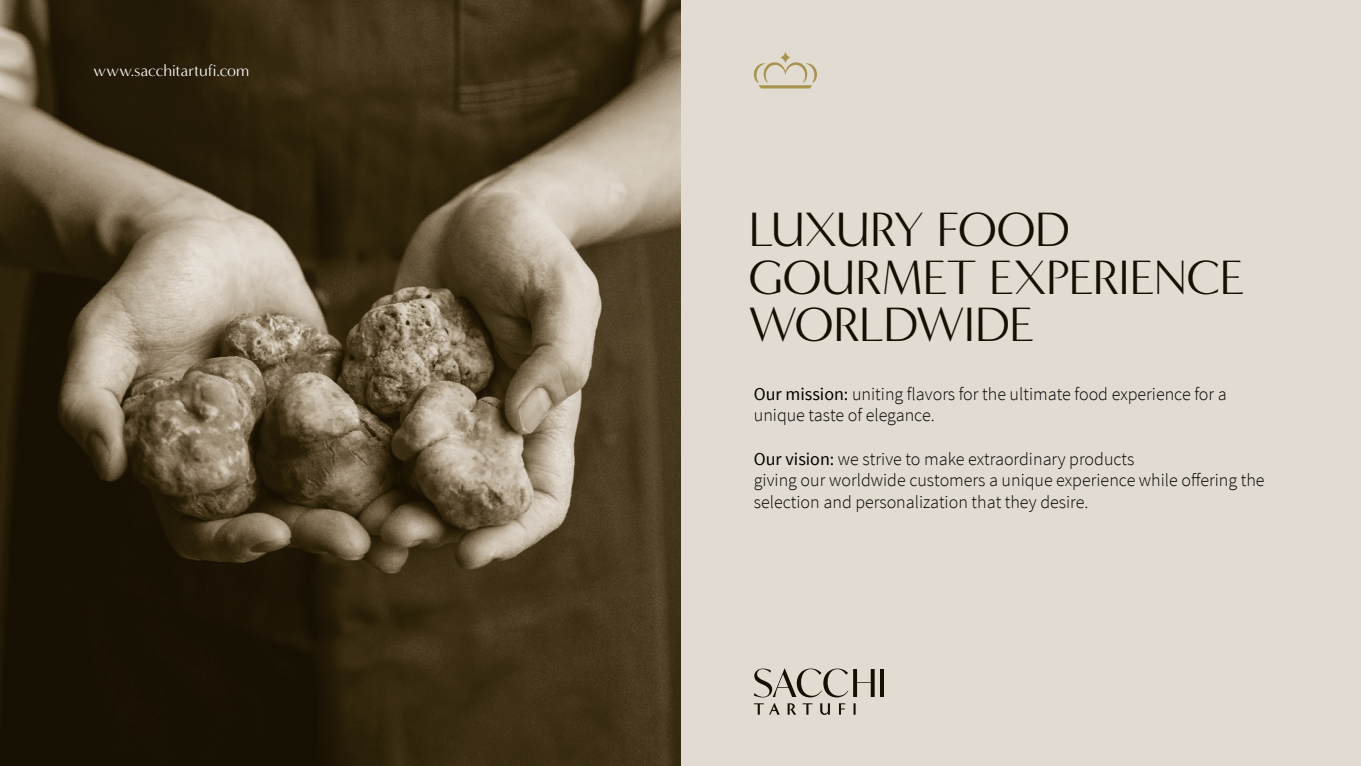
<style>
.page{position:relative;width:1361px;height:766px;background:#fff}
.page>*{position:absolute;margin:0;border:0;box-sizing:border-box;transform-origin:0 0}
.t1{font:49.5px/47.8px "Minerva Modern";letter-spacing:-.025em;color:#140e03}
.t2{font:300 18px/21.6px "Source Sans Pro";color:#000}
.t3{font:16.5px "Minerva Modern";letter-spacing:-.005em;color:#fff}
.s1{font-weight:400}
</style>
<div class="page">
<div style="left:0;top:0;width:1361px;height:765px;background:#e2dbd1"></div>
<img style="left:0;top:0;width:680px;height:765px">
<svg style="left:754px;top:668px;width:120px;height:29px"></svg>
<hr style="left:880px;top:668px;width:4px;height:28px;background:#140e03">
<svg style="left:754px;top:703px;width:26px;height:11px"></svg>
<svg style="left:787px;top:703px;width:9px;height:11px"></svg>
<svg style="left:802px;top:703px;width:10px;height:11px"></svg>
<svg style="left:820px;top:703px;width:10px;height:11px"></svg>
<svg style="left:839px;top:703px;width:6px;height:11px"></svg>
<svg style="left:853px;top:703px;width:2px;height:11px"></svg>
<svg style="left:753px;top:51px;width:64px;height:37px"></svg>
<p class="t3" style="left:94px;top:61px;width:157px">www.sacchitartufi.com</p>
<h1 class="t1" style="left:748px;top:205px;width:498px">LUXURY FOOD<br>GOURMET EXPERIENCE<br>WORLDWIDE</h1>
<p class="t2" style="left:754px;top:383px;width:474px"><span class="s1">Our mission:</span> uniting flavors for the ultimate food experience for a unique taste of elegance.</p>
<p class="t2" style="left:754px;top:447px;width:512px"><span class="s1">Our vision:</span> we strive to make extraordinary products<br>giving our worldwide customers a unique experience while offering the selection and personalization that they desire.</p>
</div>
